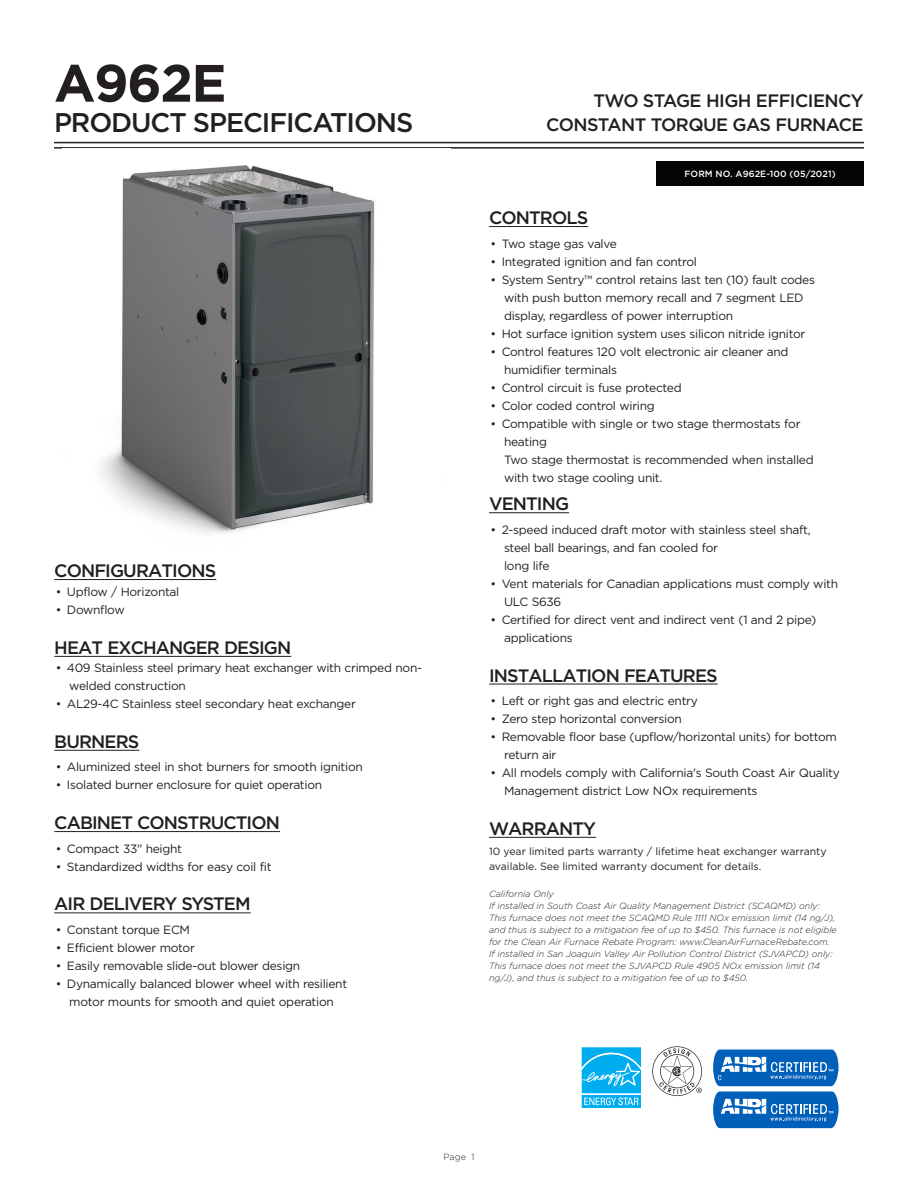
<style>
.page{position:relative;width:918px;height:1188px;background:#fff}
.page>*{position:absolute;margin:0;border:0;box-sizing:border-box;transform-origin:0 0}
.t1{font:700 52.5px "Gotham";letter-spacing:-.03em;color:#231f20}
.t2{font:500 27px "Gotham";letter-spacing:-.04em;color:#231f20}
.t3{font:500 18px "Gotham";letter-spacing:-.05em;color:#231f20}
.t4{font:500 18px/24px "Gotham";letter-spacing:-.03em;color:#231f20;text-align:right}
.t5{font:12px/18px "Gotham";letter-spacing:-.025em;color:#231f20}
.Ft_Pg_No_Bullets{font:10.5px/15px "Gotham";color:#231f20}
.Ft_Pg_No_Bullets-2{font:italic 300 9px/12px "Gotham";color:#231f20}
.t6{font:500 9px "Gotham";letter-spacing:.01em;color:#fff}
.t7{font:300 9px "Gotham";color:#231f20}
</style>
<div class="page">
<hr style="left:54px;top:147px;width:810px;height:2px;background:#231f20">
<hr style="left:54px;top:142px;width:810px;height:1px;background:#231f20">
<div style="left:656px;top:162px;width:208px;height:24px;background:#040503"></div>
<hr style="left:489px;top:226px;width:99px;height:1px;background:#231f20">
<hr style="left:489px;top:512px;width:80px;height:1px;background:#231f20">
<hr style="left:489px;top:684px;width:229px;height:1px;background:#231f20">
<hr style="left:489px;top:837px;width:107px;height:1px;background:#231f20">
<img style="left:101px;top:165px;width:274px;height:368px">
<hr style="left:54px;top:656px;width:237px;height:1px;background:#231f20">
<hr style="left:54px;top:750px;width:85px;height:1px;background:#231f20">
<hr style="left:54px;top:831px;width:226px;height:1px;background:#231f20">
<hr style="left:54px;top:913px;width:197px;height:1px;background:#231f20">
<svg style="left:652px;top:1046px;width:50px;height:50px"></svg>
<hr style="left:54px;top:579px;width:162px;height:1px;background:#231f20">
<svg style="left:713px;top:1049px;width:126px;height:80px;background:#4187ca"></svg>
<svg style="left:581px;top:1047px;width:60px;height:61px;background:#2fbcf1"></svg>
<h1 class="t1" style="left:54px;top:48px;width:174px">A962E</h1>
<h2 class="t2" style="left:54px;top:104px;width:361px">PRODUCT SPECIFICATIONS</h2>
<p class="t3" style="left:54px;top:559px;width:163px">CONFIGURATIONS</p>
<p class="t5" style="left:56px;top:582px;width:125px">• Upflow / Horizontal</p>
<p class="t5" style="left:56px;top:600px;width:70px">• Downflow</p>
<p class="t3" style="left:54px;top:636px;width:238px">HEAT EXCHANGER DESIGN</p>
<p class="t5" style="left:69px;top:658px;width:354px;text-indent:-14px">• 409 Stainless steel primary heat exchanger with crimped non&shy;welded construction</p>
<p class="t5" style="left:56px;top:694px;width:302px">• AL29-4C Stainless steel secondary heat exchanger</p>
<p class="t3" style="left:54px;top:730px;width:87px">BURNERS</p>
<p class="t5" style="left:56px;top:758px;width:309px">• Aluminized steel in shot burners for smooth ignition</p>
<p class="t5" style="left:56px;top:776px;width:268px">• Isolated burner enclosure for quiet operation</p>
<p class="t3" style="left:54px;top:811px;width:227px">CABINET CONSTRUCTION</p>
<p class="t5" style="left:56px;top:839px;width:128px">• Compact 33" height</p>
<p class="t5" style="left:56px;top:857px;width:217px">• Standardized widths for easy coil fit</p>
<p class="t3" style="left:54px;top:892px;width:198px">AIR DELIVERY SYSTEM</p>
<p class="t5" style="left:56px;top:920px;width:136px">• Constant torque ECM</p>
<p class="t5" style="left:56px;top:938px;width:141px">• Efficient blower motor</p>
<p class="t5" style="left:56px;top:956px;width:246px">• Easily removable slide-out blower design</p>
<p class="t5" style="left:56px;top:974px;width:293px;text-align:center">• Dynamically balanced blower wheel with resilient motor mounts for smooth and quiet operation</p>
<h3 class="t4" style="left:546px;top:88px;width:319px">TWO STAGE HIGH EFFICIENCY<br>CONSTANT TORQUE GAS FURNACE</h3>
<p class="t6" style="left:685px;top:168px;width:153px">FORM NO. A962E-100 (05/2021)</p>
<p class="t3" style="left:489px;top:206px;width:101px">CONTROLS</p>
<p class="t5" style="left:491px;top:234px;width:128px">• Two stage gas valve</p>
<p class="t5" style="left:491px;top:252px;width:208px">• Integrated ignition and fan control</p>
<p class="t5" style="left:504px;top:270px;width:312px;text-indent:-14px">• System Sentry™ control retains last ten (10) fault codes with push button memory recall and 7 segment LED display, regardless of power interruption</p>
<p class="t5" style="left:491px;top:324px;width:316px">• Hot surface ignition system uses silicon nitride ignitor</p>
<p class="t5" style="left:504px;top:342px;width:286px;text-indent:-14px">• Control features 120 volt electronic air cleaner and humidifier terminals</p>
<p class="t5" style="left:491px;top:378px;width:193px">• Control circuit is fuse protected</p>
<p class="t5" style="left:491px;top:396px;width:166px">• Color coded control wiring</p>
<p class="t5" style="left:504px;top:414px;width:311px;text-indent:-14px">• Compatible with single or two stage thermostats for heating<br>Two stage thermostat is recommended when installed with two stage cooling unit.</p>
<p class="t3" style="left:489px;top:492px;width:82px">VENTING</p>
<p class="t5" style="left:504px;top:520px;width:308px;text-indent:-14px">• 2-speed induced draft motor with stainless steel shaft, steel ball bearings, and fan cooled for<br>long life</p>
<p class="t5" style="left:504px;top:574px;width:336px;text-indent:-14px">• Vent materials for Canadian applications must comply with<br>ULC S636</p>
<p class="t5" style="left:504px;top:610px;width:314px;text-indent:-14px">• Certified for direct vent and indirect vent (1 and 2 pipe) applications</p>
<p class="t3" style="left:489px;top:664px;width:230px">INSTALLATION FEATURES</p>
<p class="t5" style="left:491px;top:692px;width:209px">• Left or right gas and electric entry</p>
<p class="t5" style="left:491px;top:710px;width:193px">• Zero step horizontal conversion</p>
<p class="t5" style="left:504px;top:728px;width:334px;text-indent:-14px">• Removable floor base (upflow/horizontal units) for bottom return air</p>
<p class="t5" style="left:504px;top:764px;width:337px;text-indent:-14px">• All models comply with California's South Coast Air Quality<br>Management district Low NOx requirements</p>
<p class="t3" style="left:489px;top:817px;width:109px">WARRANTY</p>
<p class="Ft_Pg_No_Bullets" style="left:489px;top:844px;width:339px">10 year limited parts warranty / lifetime heat exchanger warranty available. See limited warranty document for details.</p>
<p class="Ft_Pg_No_Bullets-2" style="left:489px;top:888px;width:66px">California Only</p>
<p class="Ft_Pg_No_Bullets-2" style="left:489px;top:900px;width:349px">If installed in South Coast Air Quality Management District (SCAQMD) only:<br>This furnace does not meet the SCAQMD Rule 1111 NOx emission limit (14 ng/J), and thus is subject to a mitigation fee of up to $450. This furnace is not eligible for the Clean Air Furnace Rebate Program: www.CleanAirFurnaceRebate.com.</p>
<p class="Ft_Pg_No_Bullets-2" style="left:489px;top:948px;width:345px">If installed in San Joaquin Valley Air Pollution Control District (SJVAPCD) only:<br>This furnace does not meet the SJVAPCD Rule 4905 NOx emission limit (14 ng/J), and thus is subject to a mitigation fee of up to $450.</p>
<p class="t7" style="left:444px;top:1151px;width:32px">Page 1</p>
</div>
